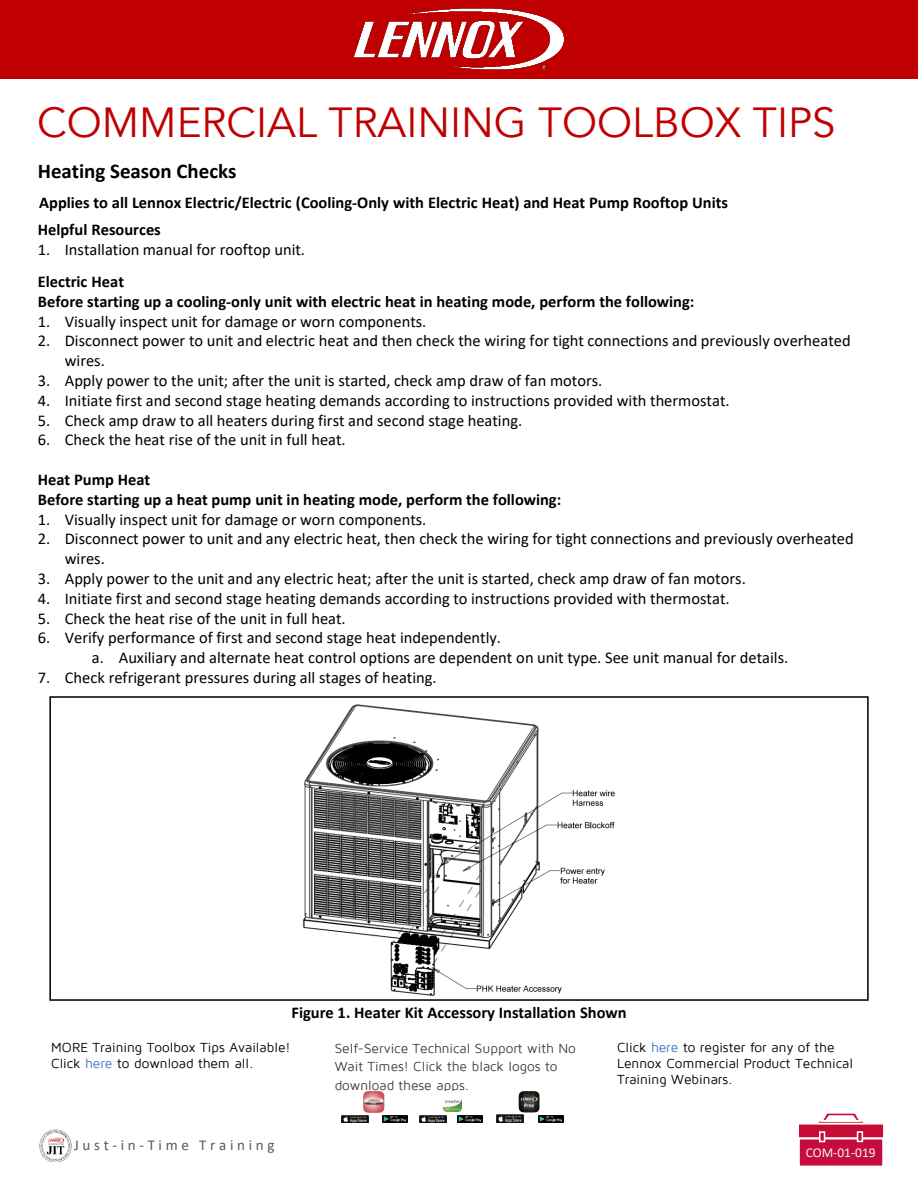
<style>
.page{position:relative;width:918px;height:1188px;background:#fff}
.page>*{position:absolute;margin:0;border:0;box-sizing:border-box;transform-origin:0 0}
.t1{font:42px "Avenir";color:#c00000}
.t2{font:700 21px "Calibri";color:#000}
.t3{font:16.5px/19.8px "Calibri";color:#000}
.t4{font:700 16.5px "Calibri";color:#000}
.t5{font:15px "Calibri";letter-spacing:.245em;color:#595959}
.t6{font:13.5px/16.2px "Maven Pro";color:#000}
.t7{font:13.5px/18.6px "Maven Pro";color:#404040}
.t8{font:13.5px "Calibri";color:#f2f2f2}
.s1{color:#4472c4}
</style>
<div class="page">
<div style="left:0;top:0;width:918px;height:79px;background:#c00000"></div>
<img style="left:353px;top:9px;width:211px;height:61px">
<img style="left:39px;top:1130px;width:33px;height:31px">
<div style="left:798px;top:1138px;width:86px;height:29px;background:#c60c3f;border:2px solid #fff"></div>
<div style="left:797px;top:1123px;width:88px;height:16px;background:#c60c35;border:2px solid #fff"></div>
<svg style="left:819px;top:1131px;width:6px;height:11px"></svg>
<svg style="left:857px;top:1131px;width:6px;height:11px"></svg>
<hr style="left:817px;top:1120px;width:48px;height:4px;background:#fff">
<svg style="left:820px;top:1113px;width:43px;height:10px"></svg>
<img style="left:364px;top:1092px;width:21px;height:20px">
<img style="left:442px;top:1092px;width:21px;height:20px">
<img style="left:519px;top:1092px;width:21px;height:20px">
<img style="left:341px;top:1115px;width:27px;height:8px">
<img style="left:382px;top:1115px;width:26px;height:8px">
<img style="left:419px;top:1115px;width:27px;height:8px">
<img style="left:457px;top:1115px;width:26px;height:8px">
<img style="left:497px;top:1114px;width:26px;height:8px">
<img style="left:538px;top:1115px;width:26px;height:8px">
<img style="left:303px;top:704px;width:312px;height:292px">
<div style="left:49px;top:696px;width:820px;height:305px;border:2px solid #000"></div>
<h1 class="t1" style="left:37px;top:97px;width:800px">COMMERCIAL TRAINING TOOLBOX TIPS</h1>
<h2 class="t2" style="left:38px;top:156px;width:200px">Heating Season Checks</h2>
<p class="t4" style="left:39px;top:191px;width:690px">Applies to all Lennox Electric/Electric (Cooling-Only with Electric Heat) and Heat Pump Rooftop Units</p>
<p class="t4" style="left:38px;top:218px;width:125px">Helpful Resources</p>
<p class="t3" style="left:38px;top:239px;width:269px">1. Installation manual for rooftop unit.</p>
<p class="t4" style="left:38px;top:270px;width:88px">Electric Heat</p>
<p class="t4" style="left:38px;top:290px;width:658px">Before starting up a cooling-only unit with electric heat in heating mode, perform the following:</p>
<p class="t3" style="left:38px;top:311px;width:390px">1. Visually inspect unit for damage or worn components.</p>
<p class="t3" style="left:65px;top:331px;width:787px;text-indent:-27px">2. Disconnect power to unit and electric heat and then check the wiring for tight connections and previously overheated wires.</p>
<p class="t3" style="left:38px;top:370px;width:566px">3. Apply power to the unit; after the unit is started, check amp draw of fan motors.</p>
<p class="t3" style="left:38px;top:390px;width:693px">4. Initiate first and second stage heating demands according to instructions provided with thermostat.</p>
<p class="t3" style="left:38px;top:410px;width:486px">5. Check amp draw to all heaters during first and second stage heating.</p>
<p class="t3" style="left:38px;top:430px;width:310px">6. Check the heat rise of the unit in full heat.</p>
<p class="t4" style="left:38px;top:468px;width:114px">Heat Pump Heat</p>
<p class="t4" style="left:38px;top:488px;width:525px">Before starting up a heat pump unit in heating mode, perform the following:</p>
<p class="t3" style="left:38px;top:509px;width:390px">1. Visually inspect unit for damage or worn components.</p>
<p class="t3" style="left:65px;top:529px;width:790px;text-indent:-27px">2. Disconnect power to unit and any electric heat, then check the wiring for tight connections and previously overheated wires.</p>
<p class="t3" style="left:38px;top:568px;width:710px">3. Apply power to the unit and any electric heat; after the unit is started, check amp draw of fan motors.</p>
<p class="t3" style="left:38px;top:588px;width:693px">4. Initiate first and second stage heating demands according to instructions provided with thermostat.</p>
<p class="t3" style="left:38px;top:608px;width:310px">5. Check the heat rise of the unit in full heat.</p>
<p class="t3" style="left:38px;top:628px;width:465px">6. Verify performance of first and second stage heat independently.</p>
<p class="t3" style="left:92px;top:647px;width:698px">a. Auxiliary and alternate heat control options are dependent on unit type. See unit manual for details.</p>
<p class="t3" style="left:38px;top:667px;width:400px">7. Check refrigerant pressures during all stages of heating.</p>
<p class="t4" style="left:291px;top:1001px;width:337px">Figure 1. Heater Kit Accessory Installation Shown</p>
<p class="t6" style="left:51px;top:1040px;width:241px">MORE Training Toolbox Tips Available!<br>Click <span class="s1">here</span> to download them all.</p>
<p class="t6" style="left:617px;top:1040px;width:238px">Click <span class="s1">here</span> to register for any of the<br>Lennox Commercial Product Technical<br>Training Webinars.</p>
<p class="t7" style="left:335px;top:1039px;width:243px">Self-Service Technical Support with No<br>Wait Times! Click the black logos to download these apps.</p>
<p class="t5" style="left:74px;top:1134px;width:202px">Just-in-Time Training</p>
<p class="t8" style="left:806px;top:1143px;width:72px">COM-01-019</p>
</div>
